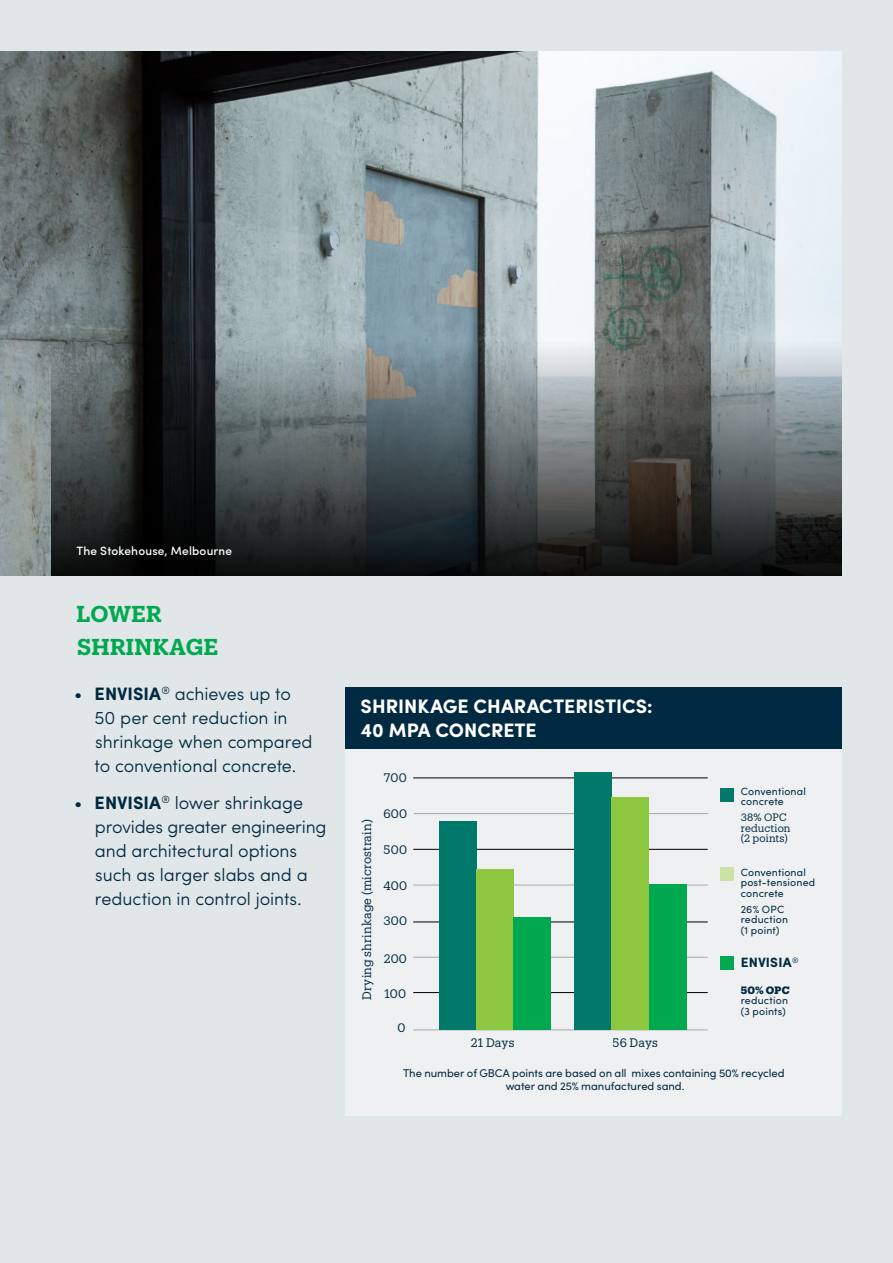
<style>
.page{position:relative;width:893px;height:1263px;background:#e1e6e9}
.page>*{position:absolute;margin:0;border:0;box-sizing:border-box;transform-origin:0 0}
.t1{font:600 22.5px/32.5px "Produkt";letter-spacing:.015em;color:#00a94f}
.t2{font:700 19.5px/23.7px "Sofia Pro";color:#fff}
.t3{font:300 18px/24px "Sofia Pro";letter-spacing:-.005em;color:#002a41}
.t4{font:700 13.5px "Sofia Pro";letter-spacing:.015em;color:#002a41}
.t5{font:12.15px "Produkt";letter-spacing:.015em;color:#002a41}
.t6{font:500 12px "Sofia Pro";letter-spacing:.015em;color:#fff}
.t7{font:11.25px/13.5px "Sofia Pro";letter-spacing:-.005em;color:#002a41;text-align:center}
.t8{font:10.5px/10.5px "Sofia Pro";letter-spacing:.02em;color:#002a41}
.t9{font:10.5px/10.5px "Produkt";letter-spacing:.015em;color:#002a41}
.t10{font:700 10.5px "Produkt";color:#002a41}
.s1{font-weight:700}
</style>
<div class="page">
<div style="left:346px;top:688px;width:496px;height:428px;background:#eef0f1"></div>
<div style="left:346px;top:687px;width:496px;height:61px;background:#002a41"></div>
<div style="left:720px;top:788px;width:14px;height:14px;background:#00796b"></div>
<div style="left:720px;top:867px;width:14px;height:13px;background:#cae2a4"></div>
<div style="left:720px;top:957px;width:14px;height:13px;background:#00a94f"></div>
<hr style="left:413px;top:777px;width:295px;height:1px;background:#000">
<hr style="left:413px;top:849px;width:295px;height:1px;background:#000">
<hr style="left:413px;top:921px;width:295px;height:1px;background:#000">
<hr style="left:413px;top:992px;width:295px;height:1px;background:#000">
<hr style="left:413px;top:957px;width:295px;height:1px;background:#a7a9ac">
<hr style="left:413px;top:1029px;width:295px;height:1px;background:#a7a9ac">
<hr style="left:413px;top:884px;width:295px;height:1px;background:#a7a9ac">
<hr style="left:414px;top:813px;width:294px;height:1px;background:#a7a9ac">
<div style="left:439px;top:821px;width:37px;height:209px;background:#00796b"></div>
<div style="left:476px;top:869px;width:37px;height:161px;background:#8dc63f"></div>
<div style="left:513px;top:917px;width:37px;height:113px;background:#00a94f"></div>
<div style="left:649px;top:885px;width:37px;height:145px;background:#00a94f"></div>
<div style="left:575px;top:773px;width:37px;height:257px;background:#00796b"></div>
<div style="left:612px;top:797px;width:37px;height:233px;background:#8dc63f"></div>
<img style="left:0;top:51px;width:842px;height:525px">
<svg style="left:51px;top:342px;width:791px;height:234px"></svg>
<p class="t6" style="left:77px;top:542px;width:157px">The Stokehouse, Melbourne</p>
<p class="t1" style="left:77px;top:596px;width:143px">LOWER<br>SHRINKAGE</p>
<p class="t3" style="left:94px;top:681px;width:220px;text-indent:-20px">• <span class="s1">ENVISIA</span><sup>®</sup> achieves up to<br>50 per cent reduction in shrinkage when compared to conventional concrete.</p>
<p class="t3" style="left:95px;top:789px;width:233px;text-indent:-21px">• <span class="s1">ENVISIA</span><sup>®</sup> lower shrinkage provides greater engineering and architectural options such as larger slabs and a reduction in control joints.</p>
<p class="t2" style="left:361px;top:693px;width:294px">SHRINKAGE CHARACTERISTICS:<br>40 MPA CONCRETE</p>
<p class="t5" style="left:358px;top:1000px;width:182px;rotate:-90deg">Drying shrinkage (microstrain)</p>
<p class="t5" style="left:384px;top:770px;width:24px">700</p>
<p class="t5" style="left:383px;top:805px;width:25px">600</p>
<p class="t5" style="left:384px;top:841px;width:25px">500</p>
<p class="t5" style="left:383px;top:877px;width:25px">400</p>
<p class="t5" style="left:383px;top:912px;width:25px">300</p>
<p class="t5" style="left:384px;top:950px;width:25px">200</p>
<p class="t5" style="left:384px;top:985px;width:23px">100</p>
<p class="t5" style="left:397px;top:1020px;width:9px">0</p>
<p class="t5" style="left:471px;top:1034px;width:45px">21 Days</p>
<p class="t5" style="left:613px;top:1034px;width:47px">56 Days</p>
<p class="t8" style="left:741px;top:785px;width:67px">Conventional concrete</p>
<p class="t9" style="left:741px;top:812px;width:51px">38% OPC reduction (2 points)</p>
<p class="t8" style="left:741px;top:866px;width:76px">Conventional post-tensioned concrete</p>
<p class="t8" style="left:741px;top:903px;width:49px">26% OPC reduction (1 point)</p>
<p class="t4" style="left:741px;top:952px;width:59px">ENVISIA<sup>®</sup></p>
<p class="t10" style="left:741px;top:982px;width:50px">50% OPC</p>
<p class="t8" style="left:741px;top:995px;width:49px">reduction (3 points)</p>
<p class="t7" style="left:403px;top:1065px;width:383px">The number of GBCA points are based on all mixes containing 50% recycled water and 25% manufactured sand.</p>
</div>
